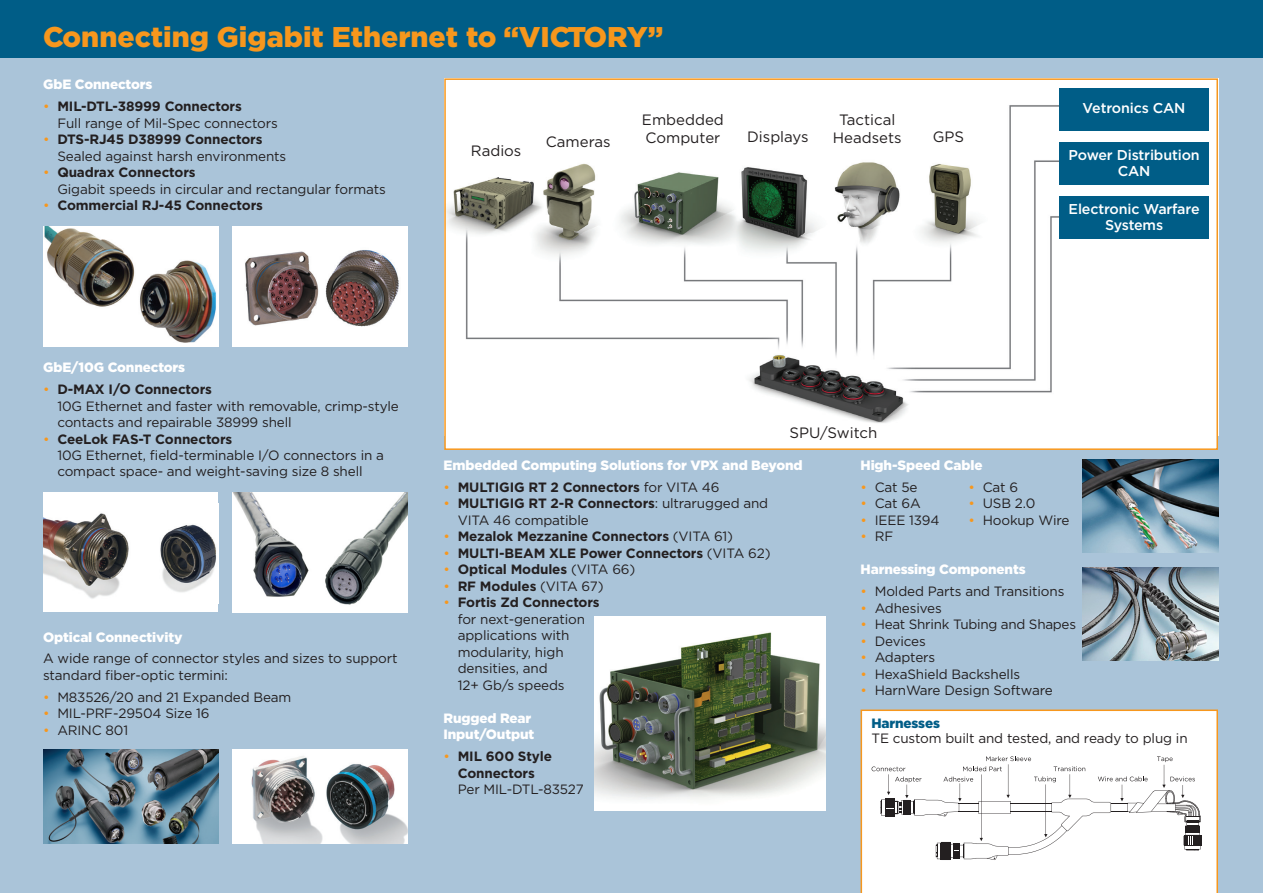
<style>
.page{position:relative;width:1263px;height:893px;background:#fff}
.page>*{position:absolute;margin:0;border:0;box-sizing:border-box;transform-origin:0 0}
.t1{font:900 28.5px "Gotham";color:#f7971d}
.t2{font:15px/18px "Gotham";color:#231f20}
.t3{font:500 14.25px/16.5px "Gotham";letter-spacing:-.01em;color:#fff;text-align:center}
.t4{font:13.5px/16.5px "Gotham";letter-spacing:-.01em;color:#231f20}
.t5{font:700 13.5px/16.5px "Gotham";letter-spacing:-.01em;color:#231f20;text-align:center}
.t6{font:900 13.5px/16.5px "Gotham";letter-spacing:-.01em;color:#fff}
.t7{font:900 13.5px "Gotham";letter-spacing:-.01em;color:#005d87}
.s1{color:#f7971d}
.s2{font-weight:700}
.s3{font-weight:400;color:#f7971d}
.s4{font-weight:400}
</style>
<div class="page">
<div style="left:0;top:54px;width:1263px;height:839px;background:#aac4d9"></div>
<div style="left:860px;top:709px;width:358px;height:184px;background:#fff"></div>
<div style="left:0;top:0;width:1263px;height:58px;background:#005d87"></div>
<div style="left:445px;top:79px;width:772px;height:370px;background:#fff"></div>
<img style="left:447px;top:105px;width:762px;height:318px">
<div style="left:444px;top:78px;width:774px;height:372px;border:2px solid #f7971d"></div>
<div style="left:43px;top:492px;width:175px;height:120px;background:#fff"></div>
<img style="left:43px;top:513px;width:173px;height:86px">
<img style="left:43px;top:750px;width:175px;height:94px">
<img style="left:43px;top:226px;width:175px;height:120px">
<img style="left:232px;top:492px;width:175px;height:120px">
<img style="left:232px;top:750px;width:175px;height:94px">
<img style="left:232px;top:226px;width:175px;height:120px">
<img style="left:1082px;top:567px;width:136px;height:94px">
<img style="left:1082px;top:459px;width:136px;height:94px">
<svg style="left:871px;top:756px;width:331px;height:105px;background:#efefef"></svg>
<img style="left:594px;top:616px;width:232px;height:195px">
<div style="left:1059px;top:88px;width:150px;height:42px;background:#005d87"></div>
<div style="left:1059px;top:142px;width:150px;height:42px;background:#005d87"></div>
<div style="left:1059px;top:196px;width:150px;height:42px;background:#005d87"></div>
<h1 class="t1" style="left:43px;top:20px;width:621px">Connecting Gigabit Ethernet to “VICTORY”</h1>
<p class="t6" style="left:43px;top:76px;width:111px">GbE Connectors</p>
<p class="t4" style="left:57px;top:98px;width:222px;text-indent:-14px"><span class="s1">•</span> <span class="s2">MIL-DTL-38999 Connectors<br></span>Full range of Mil-Spec connectors</p>
<p class="t4" style="left:57px;top:131px;width:230px;text-indent:-14px"><span class="s1">•</span> <span class="s2">DTS-RJ45 D38999 Connectors<br></span>Sealed against harsh environments</p>
<p class="t4" style="left:57px;top:164px;width:330px;text-indent:-14px"><span class="s1">•</span> <span class="s2">Quadrax Connectors<br></span>Gigabit speeds in circular and rectangular formats</p>
<p class="t5" style="left:43px;top:197px;width:221px"><span class="s3">•</span> Commercial RJ-45 Connectors</p>
<p class="t2" style="left:642px;top:111px;width:83px">Embedded<br>Computer</p>
<p class="t2" style="left:546px;top:133px;width:66px">Cameras</p>
<p class="t2" style="left:471px;top:142px;width:52px">Radios</p>
<p class="t2" style="left:747px;top:127px;width:63px">Displays</p>
<p class="t2" style="left:833px;top:111px;width:70px;text-align:center">Tactical<br>Headsets</p>
<p class="t2" style="left:933px;top:127px;width:33px">GPS</p>
<p class="t3" style="left:1083px;top:100px;width:104px">Vetronics CAN</p>
<p class="t3" style="left:1068px;top:146px;width:133px">Power Distribution<br>CAN</p>
<p class="t3" style="left:1068px;top:200px;width:132px">Electronic Warfare<br>Systems</p>
<p class="t6" style="left:43px;top:359px;width:143px">GbE/10G Connectors</p>
<p class="t4" style="left:57px;top:381px;width:343px;text-indent:-14px"><span class="s1">•</span> <span class="s2">D-MAX I/O Connectors<br></span>10G Ethernet and faster with removable, crimp-style contacts and repairable 38999 shell</p>
<p class="t4" style="left:57px;top:430px;width:328px;text-indent:-14px"><span class="s1">•</span> <span class="s2">CeeLok FAS-T Connectors<br></span>10G Ethernet, field-terminable I/O connectors in a compact space- and weight-saving size 8 shell</p>
<p class="t6" style="left:43px;top:628px;width:141px">Optical Connectivity</p>
<p class="t4" style="left:43px;top:650px;width:356px">A wide range of connector styles and sizes to support standard fiber-optic termini:</p>
<p class="t4" style="left:43px;top:689px;width:250px"><span class="s1">•</span> M83526/20 and 21 Expanded Beam</p>
<p class="t4" style="left:43px;top:705px;width:168px"><span class="s1">•</span> MIL-PRF-29504 Size 16</p>
<p class="t4" style="left:43px;top:722px;width:87px"><span class="s1">•</span> ARINC 801</p>
<p class="t2" style="left:789px;top:424px;width:89px">SPU/Switch</p>
<p class="t6" style="left:443px;top:457px;width:361px">Embedded Computing Solutions for VPX and Beyond</p>
<p class="t5" style="left:443px;top:479px;width:277px"><span class="s3">•</span> MULTIGIG RT 2 Connectors <span class="s4">for VITA 46</span></p>
<p class="t4" style="left:458px;top:495px;width:312px;text-indent:-14px"><span class="s1">•</span> <span class="s2">MULTIGIG RT 2-R Connectors</span>: ultrarugged and<br>VITA 46 compatible</p>
<p class="t5" style="left:443px;top:528px;width:291px"><span class="s3">•</span> Mezalok Mezzanine Connectors <span class="s4">(VITA 61)</span></p>
<p class="t5" style="left:443px;top:545px;width:329px"><span class="s3">•</span> MULTI-BEAM XLE Power Connectors <span class="s4">(VITA 62)</span></p>
<p class="t5" style="left:443px;top:561px;width:193px"><span class="s3">•</span> Optical Modules <span class="s4">(VITA 66)</span></p>
<p class="t5" style="left:443px;top:578px;width:162px"><span class="s3">•</span> RF Modules <span class="s4">(VITA 67)</span></p>
<p class="t4" style="left:458px;top:594px;width:144px;text-indent:-14px"><span class="s1">•</span> <span class="s2">Fortis Zd Connectors </span>for next-generation applications with modularity, high densities, and<br>12+ Gb/s speeds</p>
<p class="t6" style="left:443px;top:710px;width:92px">Rugged Rear<br>Input/Output</p>
<p class="t5" style="left:443px;top:748px;width:110px"><span class="s3">•</span> MIL 600 Style<br>Connectors</p>
<p class="t4" style="left:458px;top:781px;width:128px">Per MIL-DTL-83527</p>
<p class="t6" style="left:860px;top:457px;width:123px">High-Speed Cable</p>
<p class="t4" style="left:860px;top:479px;width:58px"><span class="s1">•</span> Cat 5e</p>
<p class="t4" style="left:968px;top:479px;width:51px"><span class="s1">•</span> Cat 6</p>
<p class="t4" style="left:860px;top:495px;width:62px"><span class="s1">•</span> Cat 6A</p>
<p class="t4" style="left:968px;top:495px;width:68px"><span class="s1">•</span> USB 2.0</p>
<p class="t4" style="left:860px;top:512px;width:81px"><span class="s1">•</span> IEEE 1394</p>
<p class="t4" style="left:968px;top:512px;width:102px"><span class="s1">•</span> Hookup Wire</p>
<p class="t4" style="left:860px;top:528px;width:34px"><span class="s1">•</span> RF</p>
<p class="t6" style="left:860px;top:561px;width:167px">Harnessing Components</p>
<p class="t4" style="left:860px;top:583px;width:205px"><span class="s1">•</span> Molded Parts and Transitions</p>
<p class="t4" style="left:860px;top:599px;width:83px"><span class="s1">•</span> Adhesives</p>
<p class="t4" style="left:860px;top:616px;width:217px"><span class="s1">•</span> Heat Shrink Tubing and Shapes</p>
<p class="t4" style="left:860px;top:632px;width:67px"><span class="s1">•</span> Devices</p>
<p class="t4" style="left:860px;top:649px;width:76px"><span class="s1">•</span> Adapters</p>
<p class="t4" style="left:860px;top:665px;width:161px"><span class="s1">•</span> HexaShield Backshells</p>
<p class="t4" style="left:860px;top:682px;width:194px"><span class="s1">•</span> HarnWare Design Software</p>
<p class="t7" style="left:871px;top:715px;width:70px">Harnesses</p>
<p class="t4" style="left:871px;top:730px;width:318px">TE custom built and tested, and ready to plug in</p>
</div>
